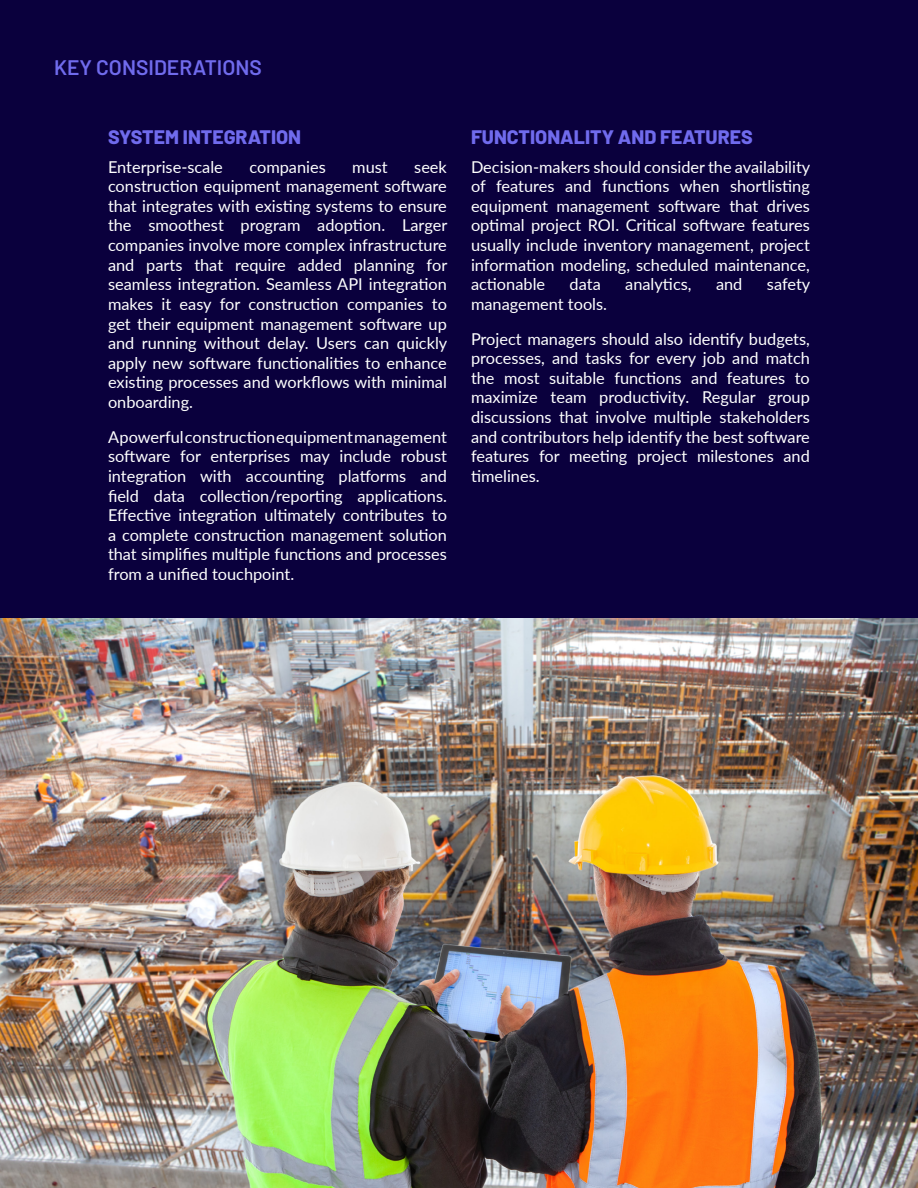
<style>
.page{position:relative;width:918px;height:1188px;background:#fff}
.page>*{position:absolute;margin:0;border:0;box-sizing:border-box;transform-origin:0 0}
.t1{font:600 21px "Barlow";color:#706bed}
.t2{font:800 19.5px "Barlow";color:#706bed}
.t3{font:16.35px/19.6px "Lato";color:#fff;text-align:justify}
</style>
<div class="page">
<div style="left:0;top:0;width:918px;height:750px;background:#0a003d"></div>
<img style="left:0;top:618px;width:918px;height:570px">
<p class="t1" style="left:54px;top:52px;width:209px">KEY CONSIDERATIONS</p>
<p class="t2" style="left:108px;top:122px;width:195px">SYSTEM INTEGRATION</p>
<p class="t3" style="left:108px;top:156px;width:116px">Enterprise-scale</p>
<p class="t3" style="left:249px;top:156px;width:78px">companies</p>
<p class="t3" style="left:352px;top:156px;width:37px">must</p>
<p class="t3" style="left:108px;top:156px;width:341px;text-indent:306px">seek construction equipment management software that integrates with existing systems to ensure the smoothest program adoption. Larger companies involve more complex infrastructure and parts that require added planning for seamless integration. Seamless API integration makes it easy for construction companies to get their equipment management software up and running without delay. Users can quickly apply new software functionalities to enhance existing processes and workflows with minimal onboarding.</p>
<p class="t3" style="left:108px;top:426px;width:340px">A powerful construction equipment management software for enterprises may include robust integration with accounting platforms and field data collection/reporting applications.<br>Effective integration ultimately contributes to a complete construction management solution that simplifies multiple functions and processes from a unified touchpoint.</p>
<p class="t2" style="left:471px;top:122px;width:283px">FUNCTIONALITY AND FEATURES</p>
<p class="t3" style="left:471px;top:156px;width:341px">Decision-makers should consider the availability of features and functions when shortlisting equipment management software that drives optimal project ROI. Critical software features usually include inventory management, project information modeling, scheduled maintenance, actionable</p>
<p class="t3" style="left:570px;top:274px;width:33px">data</p>
<p class="t3" style="left:625px;top:274px;width:68px">analytics,</p>
<p class="t3" style="left:716px;top:274px;width:28px">and</p>
<p class="t3" style="left:767px;top:274px;width:45px">safety</p>
<p class="t3" style="left:471px;top:286px;width:340px;line-height:34.7px">management tools.<br>Project managers should also identify budgets,</p>
<p class="t3" style="left:471px;top:348px;width:340px">processes, and tasks for every job and match the most suitable functions and features to maximize team productivity. Regular group discussions that involve multiple stakeholders and contributors help identify the best software features for meeting project milestones and timelines.</p>
</div>
